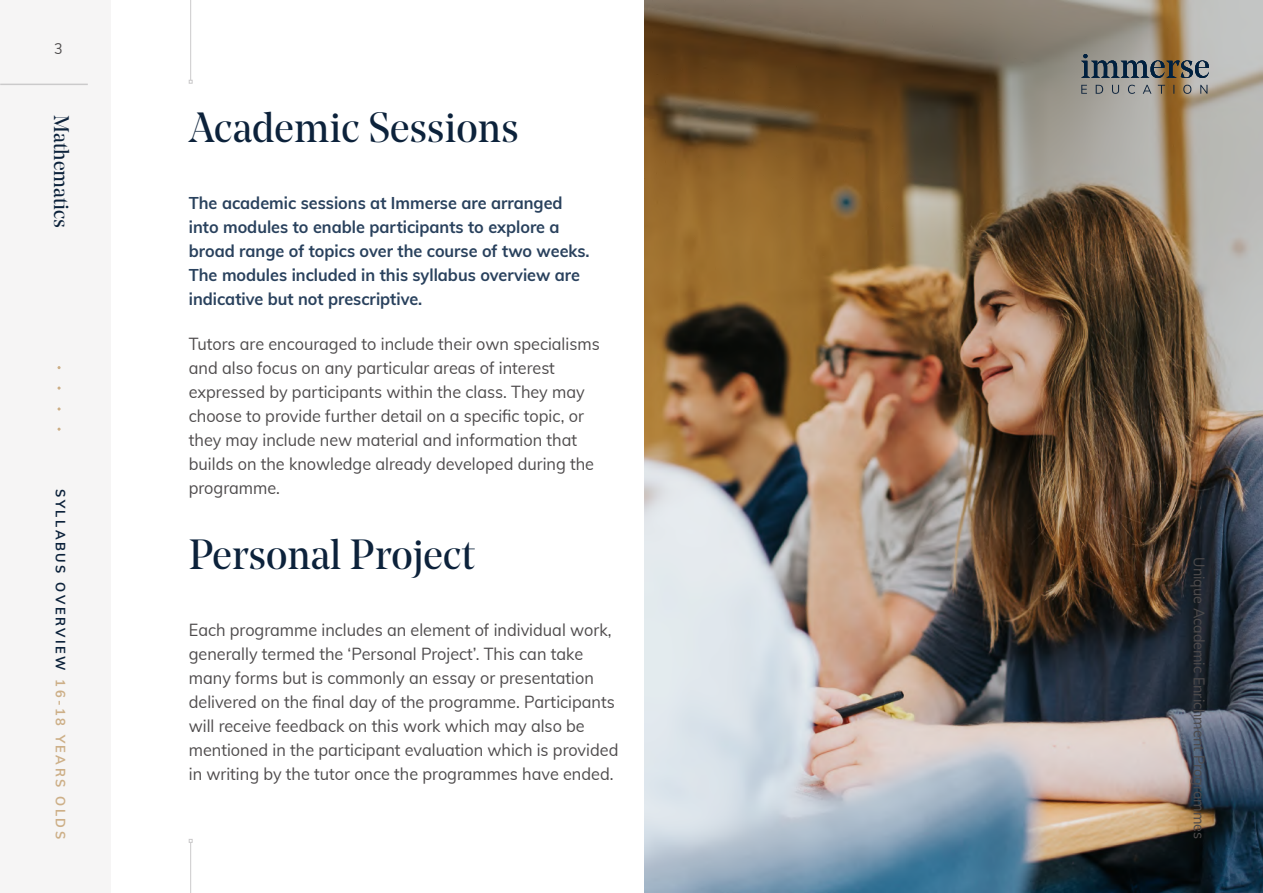
<style>
.page{position:relative;width:1263px;height:893px;background:#fff}
.page>*{position:absolute;margin:0;border:0;box-sizing:border-box;transform-origin:0 0}
.t1{font:42px "Noe Display";color:#0c223b}
.t2{font:21px "Noe Display";color:#0c223b}
.t3{font:17.1px/24px "Muli";color:#4e4b4c;scale:.95 1}
.t4{font:700 17.1px/24px "Muli";color:#29415d;scale:.95 1}
.t5{font:15px "Muli";color:#4e4b4c;scale:.95 1}
.t6{font:700 13.5px "Muli";letter-spacing:.2em;color:#0c223b;scale:.95 1}
.s1{color:#cdaf87}
</style>
<div class="page">
<img style="left:644px;top:0;width:619px;height:893px">
<hr style="left:190px;top:0;width:1px;height:80px;background:#cbcacb">
<svg style="left:189px;top:80px;width:4px;height:4px"></svg>
<hr style="left:190px;top:842px;width:1px;height:51px;background:#cbcacb">
<svg style="left:189px;top:839px;width:4px;height:4px"></svg>
<svg style="left:1081px;top:54px;width:128px;height:24px;background:#6f7270"></svg>
<svg style="left:1081px;top:85px;width:126px;height:9px"></svg>
<div style="left:0;top:0;width:111px;height:893px;background:#f6f5f5"></div>
<hr style="left:0;top:84px;width:88px;height:1px;background:#cbcacb">
<p class="t5" style="left:54px;top:38px;width:11px">3</p>
<p class="t2" style="left:75px;top:115px;width:115px;rotate:90deg">Mathematics</p>
<p class="t6" style="left:70px;top:489px;width:370px;rotate:90deg">SYLLABUS OVERVIEW <span class="s1">16-18 YEARS OLDS</span></p>
<h1 class="t1" style="left:189px;top:101px;width:331px">Academic Sessions</h1>
<p class="t4" style="left:189px;top:190px;width:423px">The academic sessions at Immerse are arranged into modules to enable participants to explore a broad range of topics over the course of two weeks.<br>The modules included in this syllabus overview are indicative but not prescriptive.</p>
<p class="t3" style="left:189px;top:331px;width:434px">Tutors are encouraged to include their own specialisms and also focus on any particular areas of interest expressed by participants within the class. They may choose to provide further detail on a specific topic, or they may include new material and information that builds on the knowledge already developed during the programme.</p>
<h1 class="t1" style="left:189px;top:528px;width:287px">Personal Project</h1>
<p class="t3" style="left:189px;top:617px;width:454px">Each programme includes an element of individual work, generally termed the ‘Personal Project’. This can take many forms but is commonly an essay or presentation delivered on the final day of the programme. Participants will receive feedback on this work which may also be mentioned in the participant evaluation which is provided in writing by the tutor once the programmes have ended.</p>
<p class="t5" style="left:1210px;top:557px;width:298px;rotate:90deg">Unique Academic Enrichment Programmes</p>
</div>
